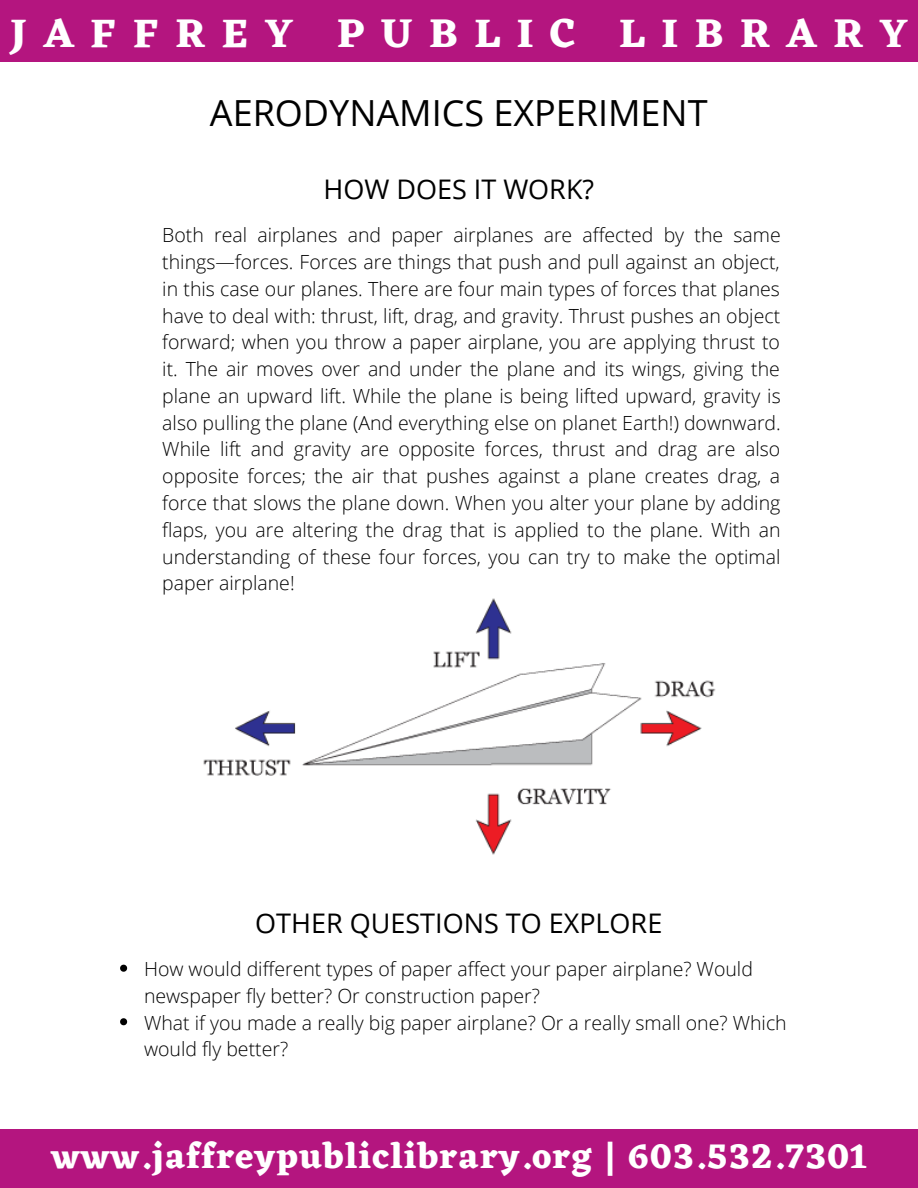
<style>
.page{position:relative;width:918px;height:1188px;background:#fff}
.page>*{position:absolute;margin:0;border:0;box-sizing:border-box;transform-origin:0 0}
.t1{font:700 41.55px "Eczar";letter-spacing:.4em;color:#fff}
.t2{font:36px "Open Sans";color:#000}
.t3{font:700 35.85px "Eczar";letter-spacing:.035em;color:#fff}
.t4{font:27px "Open Sans";color:#000}
.t5{font:300 19.5px/26.8px "Open Sans";color:#000;text-align:justify}
</style>
<div class="page">
<div style="left:0;top:1130px;width:918px;height:58px;background:#b4157f"></div>
<div style="left:0;top:0;width:918px;height:62px;background:#b4157f"></div>
<img style="left:203px;top:598px;width:513px;height:257px">
<svg style="left:120px;top:965px;width:7px;height:7px"></svg>
<svg style="left:120px;top:1018px;width:7px;height:7px"></svg>
<h1 class="t1" style="left:10px;top:9px;width:899px">JAFFREY PUBLIC LIBRARY</h1>
<h2 class="t2" style="left:210px;top:88px;width:499px">AERODYNAMICS EXPERIMENT</h2>
<h3 class="t4" style="left:324px;top:170px;width:272px">HOW DOES IT WORK?</h3>
<p class="t5" style="left:162px;top:221px;width:620px">Both real airplanes and paper airplanes are affected by the same things—forces. Forces are things that push and pull against an object, in this case our planes. There are four main types of forces that planes have to deal with: thrust, lift, drag, and gravity. Thrust pushes an object forward; when you throw a paper airplane, you are applying thrust to it. The air moves over and under the plane and its wings, giving the plane an upward lift. While the plane is being lifted upward, gravity is also pulling the plane (And everything else on planet Earth!) downward.<br>While lift and gravity are opposite forces, thrust and drag are also opposite forces; the air that pushes against a plane creates drag, a force that slows the plane down. When you alter your plane by adding flaps, you are altering the drag that is applied to the plane. With an understanding of these four forces, you can try to make the optimal paper airplane!</p>
<h3 class="t4" style="left:255px;top:904px;width:409px">OTHER QUESTIONS TO EXPLORE</h3>
<p class="t5" style="left:144px;top:955px;width:644px;text-align:left">How would different types of paper affect your paper airplane? Would newspaper fly better? Or construction paper?<br>What if you made a really big paper airplane? Or a really small one? Which would fly better?</p>
<h3 class="t3" style="left:51px;top:1135px;width:817px">www.jaffreypubliclibrary.org | 603.532.7301</h3>
</div>
